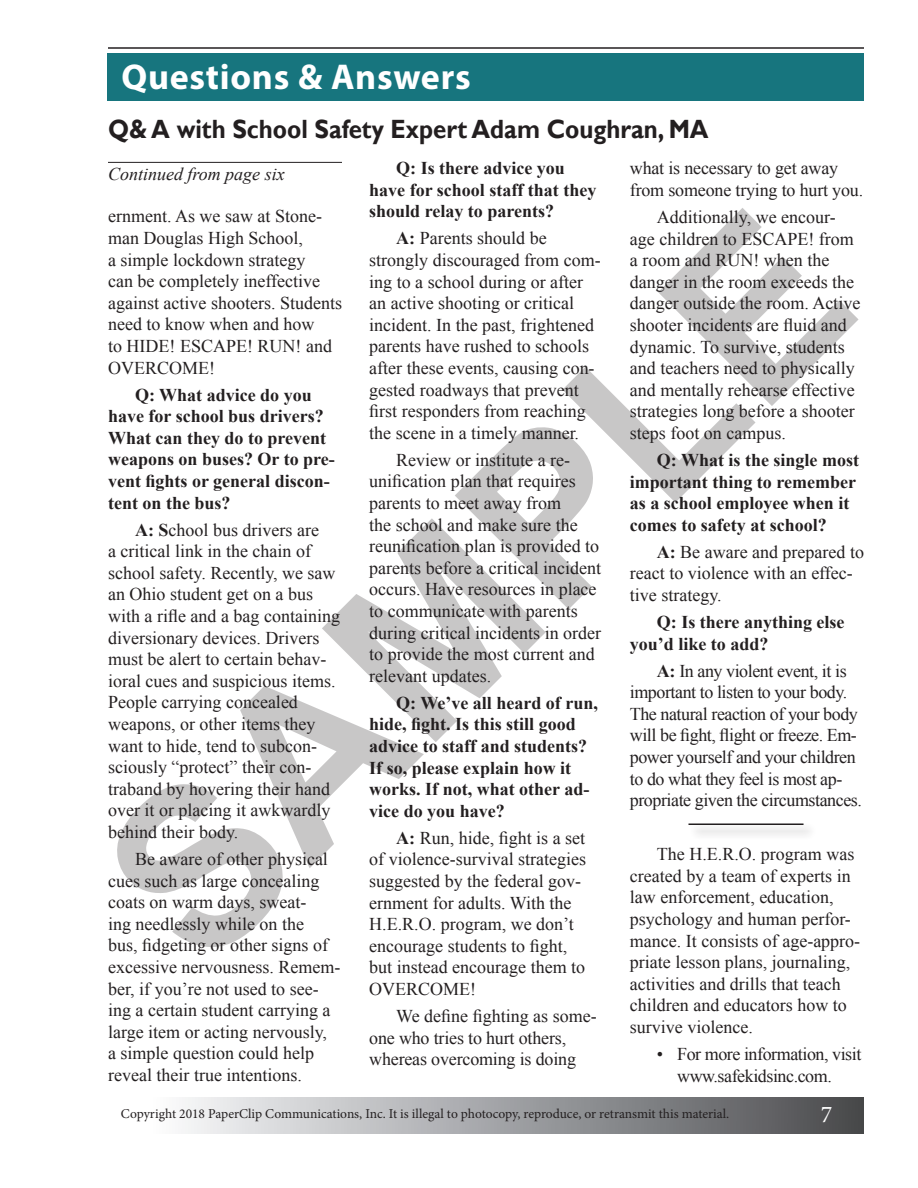
<style>
.page{position:relative;width:918px;height:1188px;background:#fff}
.page>*{position:absolute;margin:0;border:0;box-sizing:border-box;transform-origin:0 0}
.t1{font:700 225px "Arial";color:#231f20}
.Section_Header_White{font:700 36px "Myriad Pro";letter-spacing:.02em;color:#fff}
.Article_Titles{font:700 26.4px "Gill Sans";color:#231f20;scale:.91 1}
.t2{font:24px "Minion Pro";color:#fff}
.Body{font:18px/21.6px "Times New Roman";color:#231f20}
.Body-2{font:700 18px/21.6px "Times New Roman";color:#231f20}
.Body-3{font:18px/21.6px "Times New Roman";letter-spacing:-.025em;color:#231f20}
.continued_from{font:italic 18px "Times New Roman";color:#231f20}
.t3{font:13.5px "Minion Pro";color:#231f20}
.s1{font-weight:700}
</style>
<div class="page">
<div style="left:108px;top:1097px;width:756px;height:36px;background:linear-gradient(to right,#fff,#484a4d)"></div>
<hr style="left:108px;top:47px;width:756px;height:2px;background:#231f20">
<div style="left:108px;top:53px;width:756px;height:48px;background:#17757e"></div>
<hr style="left:108px;top:162px;width:234px;height:1px;background:#231f20">
<div style="left:688px;top:822px;width:130px;height:18px;background:#f4f4f4"></div>
<hr style="left:688px;top:824px;width:116px;height:1px;background:#231f20">
<p class="Section_Header_White" style="left:121px;top:53px;width:351px">Questions &amp; Answers</p>
<p class="Article_Titles" style="left:108px;top:113px;width:662px">Q&amp; A with School Safety Expert Adam Coughran, MA</p>
<p class="Body-2" style="left:369px;top:157px;width:229px;text-indent:27px">Q: Is there advice you have for school staff that they should relay to parents?</p>
<p class="Body" style="left:369px;top:227px;width:233px;text-indent:27px"><span class="s1">A:</span> Parents should be strongly discouraged from com&shy;ing to a school during or after an active shooting or critical incident. In the past, frightened parents have rushed to schools after these events, causing con&shy;gested roadways that prevent first responders from reaching the scene in a timely manner.</p>
<p class="Body" style="left:369px;top:449px;width:233px;text-indent:27px">Review or institute a re&shy;unification plan that requires parents to meet away from<br>the school and make sure the reunification plan is provided to parents before a critical incident occurs. Have resources in place to communicate with parents during critical incidents in order to provide the most current and relevant updates.</p>
<p class="Body-2" style="left:369px;top:692px;width:230px;text-indent:27px">Q: We’ve all heard of run, hide, fight. Is this still good advice to staff and students?<br>If so, please explain how it works. If not, what other ad&shy;vice do you have?</p>
<p class="Body" style="left:369px;top:827px;width:218px;text-indent:27px"><span class="s1">A:</span> Run, hide, fight is a set of violence-survival strategies suggested by the federal gov&shy;ernment for adults. With the<br>H.E.R.O. program, we don’t encourage students to fight, but instead encourage them to<br>OVERCOME!</p>
<p class="Body" style="left:369px;top:1005px;width:229px;text-indent:27px">We define fighting as some&shy;one who tries to hurt others, whereas overcoming is doing</p>
<p class="Body" style="left:630px;top:157px;width:235px">what is necessary to get away from someone trying to hurt you.</p>
<p class="Body" style="left:630px;top:206px;width:232px;text-indent:27px">Additionally, we encour&shy;age children to ESCAPE! from a room and RUN! when the danger in the room exceeds the danger outside the room. Active shooter incidents are fluid and dynamic. To survive, students and teachers need to physically and mentally rehearse effective strategies long before a shooter steps foot on campus.</p>
<p class="Body-2" style="left:630px;top:449px;width:231px;text-indent:27px">Q: What is the single most important thing to remember as a school employee when it comes to safety at school?</p>
<p class="Body" style="left:630px;top:541px;width:236px;text-indent:27px"><span class="s1">A:</span> Be aware and prepared to react to violence with an effec&shy;tive strategy.</p>
<p class="Body-2" style="left:630px;top:611px;width:216px;text-indent:27px">Q: Is there anything else you’d like to add?</p>
<p class="Body-3" style="left:630px;top:660px;width:234px;text-indent:27px"><span class="s1">A:</span> In any violent event, it is important to listen to your body.<br>The natural reaction of your body will be fight, flight or freeze. Em&shy;power yourself and your children to do what they feel is most ap&shy;propriate given the circumstances.</p>
<p class="Body" style="left:630px;top:843px;width:232px;text-indent:27px">The H.E.R.O. program was created by a team of experts in law enforcement, education, psychology and human perfor&shy;mance. It consists of age-appro&shy;priate lesson plans, journaling, activities and drills that teach children and educators how to survive violence.</p>
<p class="Body-3" style="left:657px;top:1043px;width:206px;text-align:center">• For more information, visit www.safekidsinc.com.</p>
<p class="continued_from" style="left:108px;top:162px;width:178px">Continued from page six</p>
<h1 class="t1" style="left:42px;top:813px;width:939px;rotate:-45deg">SAMPLE</h1>
<p class="Body" style="left:108px;top:205px;width:235px">ernment. As we saw at Stone&shy;man Douglas High School,<br>a simple lockdown strategy<br>can be completely ineffective against active shooters. Students need to know when and how<br>to HIDE! ESCAPE! RUN! and<br>OVERCOME!</p>
<p class="Body-2" style="left:108px;top:383px;width:228px;text-indent:27px">Q: What advice do you have for school bus drivers?<br>What can they do to prevent weapons on buses? Or to pre&shy;vent fights or general discon&shy;tent on the bus?</p>
<p class="Body" style="left:108px;top:519px;width:233px;text-indent:27px"><span class="s1">A: S</span>chool bus drivers are<br>a critical link in the chain of school safety. Recently, we saw an Ohio student get on a bus with a rifle and a bag containing diversionary devices. Drivers must be alert to certain behav&shy;ioral cues and suspicious items.<br>People carrying concealed weapons, or other items they want to hide, tend to subcon&shy;sciously “protect” their con&shy;traband by hovering their hand over it or placing it awkwardly behind their body.</p>
<p class="Body" style="left:108px;top:848px;width:234px;text-indent:27px">Be aware of other physical cues such as large concealing coats on warm days, sweat-<br>ing needlessly while on the<br>bus, fidgeting or other signs of excessive nervousness. Remem&shy;ber, if you’re not used to see&shy;ing a certain student carrying a large item or acting nervously,<br>a simple question could help reveal their true intentions.</p>
<p class="t3" style="left:121px;top:1104px;width:610px">Copyright 2018 PaperClip Communications, Inc. It is illegal to photocopy, reproduce, or retransmit this material.</p>
<h3 class="t2" style="left:821px;top:1099px;width:13px">7</h3>
</div>
